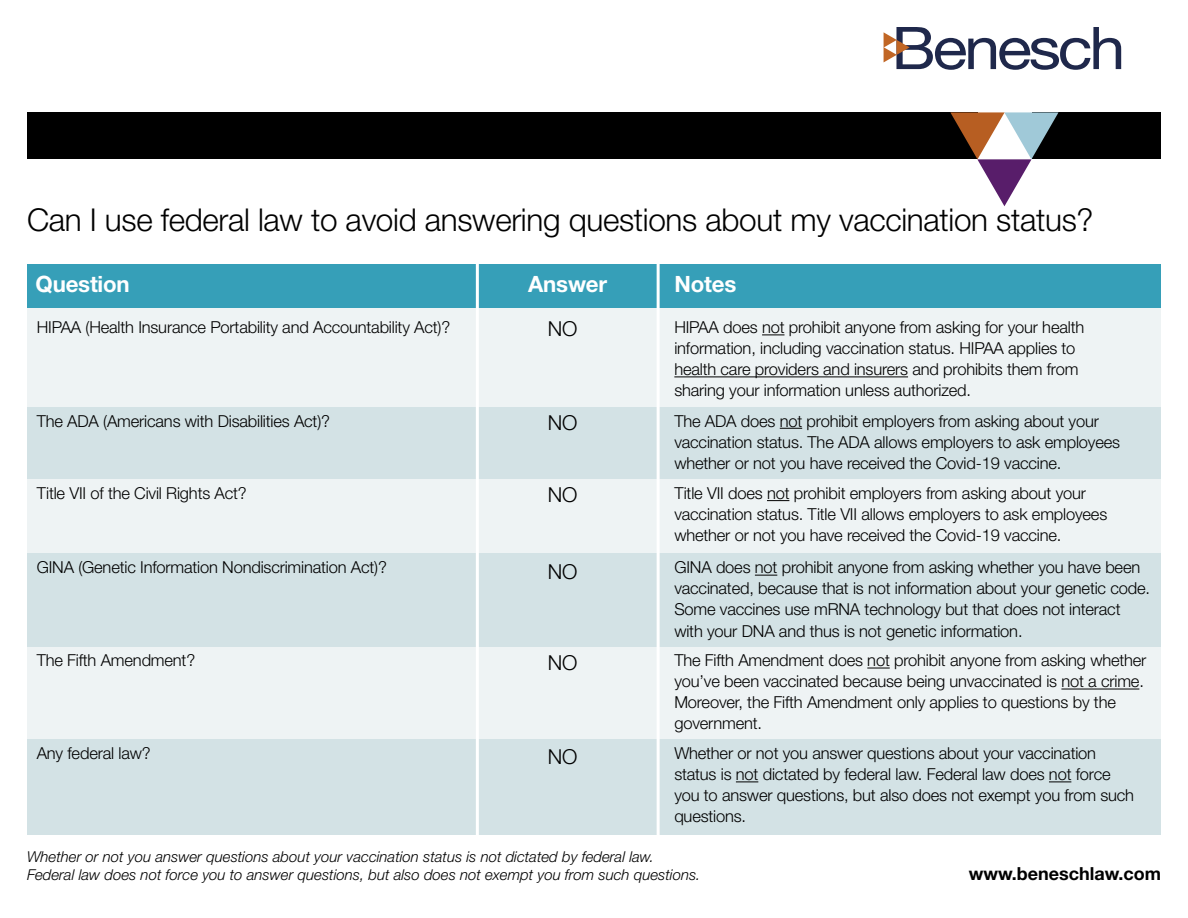
<style>
.page{position:relative;width:1188px;height:918px;background:#fff}
.page>*{position:absolute;margin:0;border:0;box-sizing:border-box;transform-origin:0 0}
.t1{font:300 31.5px "Helvetica Neue";letter-spacing:-.01em;color:#000}
.t2{font:700 22.5px "Helvetica Neue";letter-spacing:-.01em;color:#fff}
.t3{font:300 20.7px "Helvetica Neue";letter-spacing:-.01em;color:#000}
.t4{font:700 18px "Helvetica Neue";color:#000}
.t5{font:300 16.5px/21px "Helvetica Neue";letter-spacing:-.01em;color:#000}
.t6{font:italic 300 15px/18px "Helvetica Neue";color:#000}
</style>
<div class="page">
<div style="left:27px;top:265px;width:1134px;height:570px;background:#eef3f4"></div>
<div style="left:27px;top:740px;width:1134px;height:95px;background:#d3e2e5"></div>
<div style="left:27px;top:554px;width:1134px;height:93px;background:#d3e2e5"></div>
<div style="left:27px;top:407px;width:1134px;height:71px;background:#d3e2e5"></div>
<svg style="left:884px;top:27px;width:237px;height:43px"></svg>
<div style="left:27px;top:112px;width:1134px;height:47px;background:#000"></div>
<svg style="left:950px;top:112px;width:108px;height:94px"></svg>
<div style="left:27px;top:265px;width:1134px;height:43px;background:#369fb8"></div>
<svg style="left:762px;top:334px;width:23px;height:1px"></svg>
<hr style="left:674px;top:376px;width:234px;height:1px;background:#000">
<svg style="left:780px;top:428px;width:22px;height:1px"></svg>
<svg style="left:767px;top:500px;width:22px;height:1px"></svg>
<svg style="left:755px;top:575px;width:22px;height:1px"></svg>
<svg style="left:867px;top:668px;width:23px;height:1px"></svg>
<hr style="left:1061px;top:689px;width:78px;height:1px;background:#000">
<svg style="left:736px;top:781px;width:22px;height:1px"></svg>
<svg style="left:1049px;top:781px;width:22px;height:1px"></svg>
<hr style="left:476px;top:262px;width:3px;height:584px;background:#fff">
<hr style="left:657px;top:262px;width:3px;height:584px;background:#fff">
<h1 class="t1" style="left:27px;top:201px;width:1068px">Can I use federal law to avoid answering questions about my vaccination status?</h1>
<h2 class="t2" style="left:36px;top:270px;width:96px">Question</h2>
<h2 class="t2" style="left:528px;top:270px;width:80px">Answer</h2>
<h2 class="t2" style="left:675px;top:270px;width:63px">Notes</h2>
<p class="t3" style="left:548px;top:316px;width:31px">NO</p>
<p class="t5" style="left:674px;top:317px;width:411px">HIPAA does not prohibit anyone from asking for your health information, including vaccination status. HIPAA applies to health care providers and insurers and prohibits them from sharing your information unless authorized.</p>
<p class="t5" style="left:37px;top:410px;width:295px">The ADA (Americans with Disabilities Act)?</p>
<p class="t3" style="left:548px;top:410px;width:31px">NO</p>
<p class="t5" style="left:674px;top:410px;width:447px">The ADA does not prohibit employers from asking about your vaccination status. The ADA allows employers to ask employees whether or not you have received the Covid-19 vaccine.</p>
<p class="t5" style="left:37px;top:482px;width:212px">Title VII of the Civil Rights Act?</p>
<p class="t3" style="left:548px;top:482px;width:31px">NO</p>
<p class="t5" style="left:674px;top:482px;width:434px">Title VII does not prohibit employers from asking about your vaccination status. Title VII allows employers to ask employees whether or not you have received the Covid-19 vaccine.</p>
<p class="t5" style="left:37px;top:557px;width:352px">GINA (Genetic Information Nondiscrimination Act)?</p>
<p class="t3" style="left:548px;top:559px;width:31px">NO</p>
<p class="t5" style="left:674px;top:557px;width:477px">GINA does not prohibit anyone from asking whether you have been vaccinated, because that is not information about your genetic code.<br>Some vaccines use mRNA technology but that does not interact with your DNA and thus is not genetic information.</p>
<p class="t5" style="left:37px;top:650px;width:160px">The Fifth Amendment?</p>
<p class="t3" style="left:548px;top:650px;width:31px">NO</p>
<p class="t5" style="left:674px;top:650px;width:474px">The Fifth Amendment does not prohibit anyone from asking whether you’ve been vaccinated because being unvaccinated is not a crime.<br>Moreover, the Fifth Amendment only applies to questions by the government.</p>
<p class="t5" style="left:37px;top:743px;width:115px">Any federal law?</p>
<p class="t3" style="left:548px;top:743px;width:31px">NO</p>
<p class="t5" style="left:674px;top:743px;width:461px">Whether or not you answer questions about your vaccination status is not dictated by federal law. Federal law does not force you to answer questions, but also does not exempt you from such questions.</p>
<p class="t5" style="left:37px;top:317px;width:415px">HIPAA (Health Insurance Portability and Accountability Act)?</p>
<p class="t6" style="left:27px;top:848px;width:675px">Whether or not you answer questions about your vaccination status is not dictated by federal law.<br>Federal law does not force you to answer questions, but also does not exempt you from such questions.</p>
<p class="t4" style="left:969px;top:862px;width:194px">www.beneschlaw.com</p>
</div>
